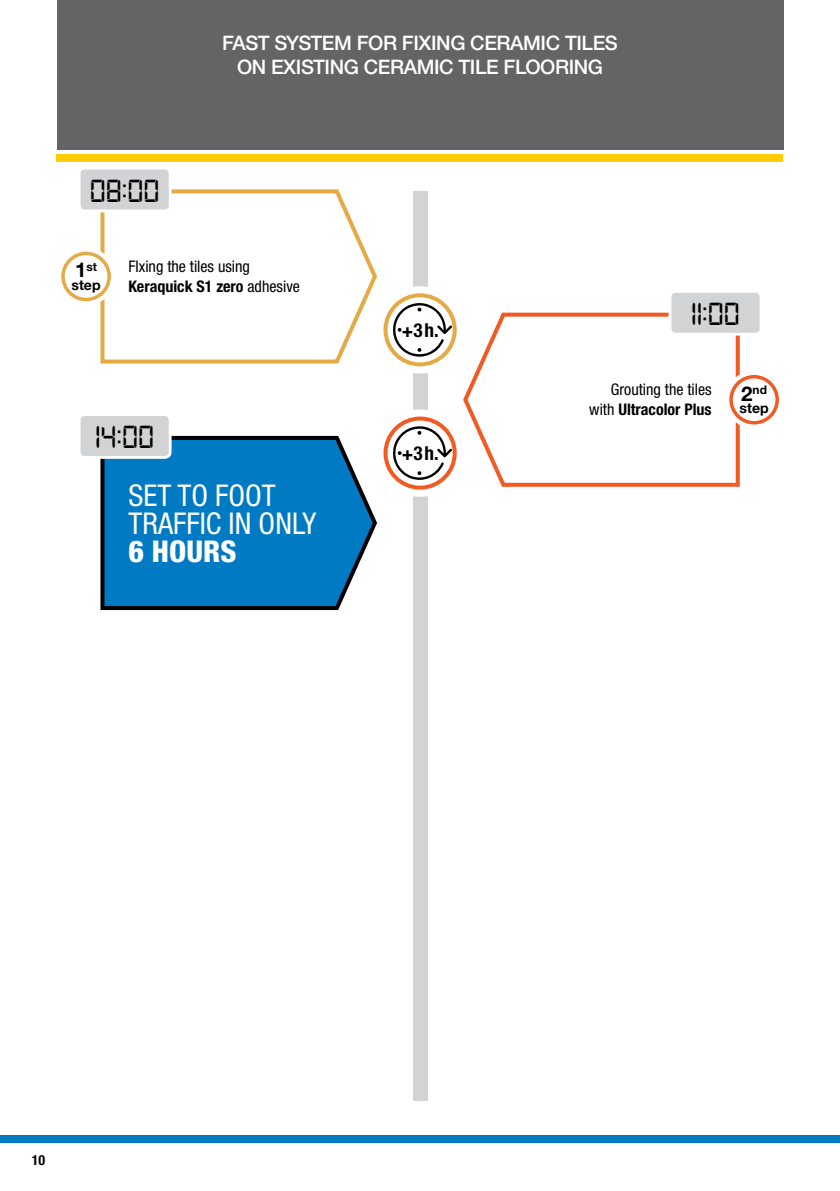
<style>
.page{position:relative;width:840px;height:1191px;background:#fff}
.page>*{position:absolute;margin:0;border:0;box-sizing:border-box;transform-origin:0 0}
.t1{font:34px "Digital 7";color:#000}
.t2{font:condensed 30px/28px "Helvetica Neue LTW1 G";color:#fff}
.t3{font:800 condensed 30px "Helvetica Neue LTW1 G";color:#fff}
.t4{font:500 20px/24px "Helvetica Neue LTW1 G";letter-spacing:-.02em;color:#fff;text-align:center}
.t5{font:700 condensed 19.2px "Helvetica Neue LTW1 G";color:#000}
.t6{font:condensed 16px/20px "Helvetica Neue LTW1 G";color:#000}
.t7{font:700 14px "Helvetica Neue LTW1 G";color:#000}
.t8{font:700 condensed 14px "Helvetica Neue LTW1 G";color:#000}
.t9{font:700 12px "Helvetica Neue LTW1 G";color:#000}
.s1{font-size:20.4px}
.s2{font-weight:700}
</style>
<div class="page">
<div style="left:57px;top:0;width:725px;height:149px;background:#636466"></div>
<div style="left:413px;top:191px;width:14px;height:910px;background:#d1d3d4"></div>
<div style="left:0;top:1134px;width:839px;height:8px;background:#007ac2"></div>
<div style="left:377px;top:287px;width:85px;height:85px;background:#fff;border-radius:50%"></div>
<svg style="left:385px;top:295px;width:69px;height:69px"></svg>
<div style="left:383px;top:293px;width:73px;height:73px;border:4px solid #e5a946;border-radius:50%"></div>
<svg style="left:392px;top:302px;width:60px;height:55px"></svg>
<div style="left:377px;top:410px;width:85px;height:86px;background:#fff;border-radius:50%"></div>
<svg style="left:385px;top:418px;width:69px;height:69px"></svg>
<div style="left:383px;top:416px;width:73px;height:73px;border:4px solid #f15a22;border-radius:50%"></div>
<svg style="left:392px;top:425px;width:60px;height:55px"></svg>
<svg style="left:100px;top:189px;width:277px;height:175px"></svg>
<div style="left:79px;top:168px;width:91px;height:43px;background:#d1d3d4;border-radius:5px"></div>
<div style="left:78px;top:167px;width:93px;height:45px;border:3px solid #fff;border-radius:5px"></div>
<svg style="left:463px;top:312px;width:277px;height:175px"></svg>
<div style="left:669px;top:291px;width:91px;height:43px;background:#d1d3d4;border-radius:5px"></div>
<div style="left:668px;top:290px;width:94px;height:45px;border:3px solid #fff;border-radius:5px"></div>
<svg style="left:100px;top:435px;width:277px;height:176px;background:#157dba"></svg>
<div style="left:79px;top:414px;width:91px;height:43px;background:#d1d3d4;border-radius:5px"></div>
<div style="left:78px;top:413px;width:93px;height:46px;border:3px solid #fff;border-radius:5px"></div>
<div style="left:57px;top:154px;width:725px;height:8px;background:#ffcb05"></div>
<svg style="left:58px;top:248px;width:56px;height:57px"></svg>
<div style="left:57px;top:247px;width:58px;height:58px;border:1px solid #fff;border-radius:50%"></div>
<div style="left:63px;top:253px;width:46px;height:46px;background:#fff;border-radius:50%"></div>
<div style="left:61px;top:252px;width:50px;height:49px;border:3px solid #e5a946;border-radius:50%"></div>
<svg style="left:725px;top:371px;width:57px;height:57px"></svg>
<div style="left:724px;top:371px;width:58px;height:58px;border:1px solid #fff;border-radius:50%"></div>
<div style="left:730px;top:377px;width:46px;height:46px;background:#fff;border-radius:50%"></div>
<div style="left:729px;top:375px;width:49px;height:49px;border:3px solid #f15a22;border-radius:50%"></div>
<h1 class="t1" style="left:90px;top:176px;width:71px">08:00</h1>
<p class="t4" style="left:222px;top:31px;width:397px">FAST SYSTEM FOR FIXING CERAMIC TILES<br>ON EXISTING CERAMIC TILE FLOORING</p>
<p class="t9" style="left:75px;top:259px;width:24px"><span class="s1">1</span>st</p>
<p class="t7" style="left:71px;top:276px;width:31px">step</p>
<p class="t6" style="left:128px;top:257px;width:173px">FIxing the tiles using<br><span class="s2">Keraquick S1 zero</span> adhesive</p>
<h1 class="t1" style="left:95px;top:422px;width:61px">14:00</h1>
<h2 class="t2" style="left:128px;top:481px;width:189px">SET TO FOOT<br>TRAFFIC IN ONLY</h2>
<h2 class="t3" style="left:128px;top:532px;width:109px">6 HOURS</h2>
<p class="t5" style="left:401px;top:318px;width:38px">+3h.</p>
<p class="t5" style="left:401px;top:441px;width:38px">+3h.</p>
<h1 class="t1" style="left:690px;top:299px;width:50px">11:00</h1>
<p class="t6" style="left:589px;top:380px;width:124px;text-align:right">Grouting the tiles with <span class="s2">Ultracolor Plus</span></p>
<p class="t9" style="left:740px;top:382px;width:27px"><span class="s1">2</span>nd</p>
<p class="t7" style="left:739px;top:400px;width:31px">step</p>
<p class="t8" style="left:32px;top:1152px;width:15px">10</p>
</div>
